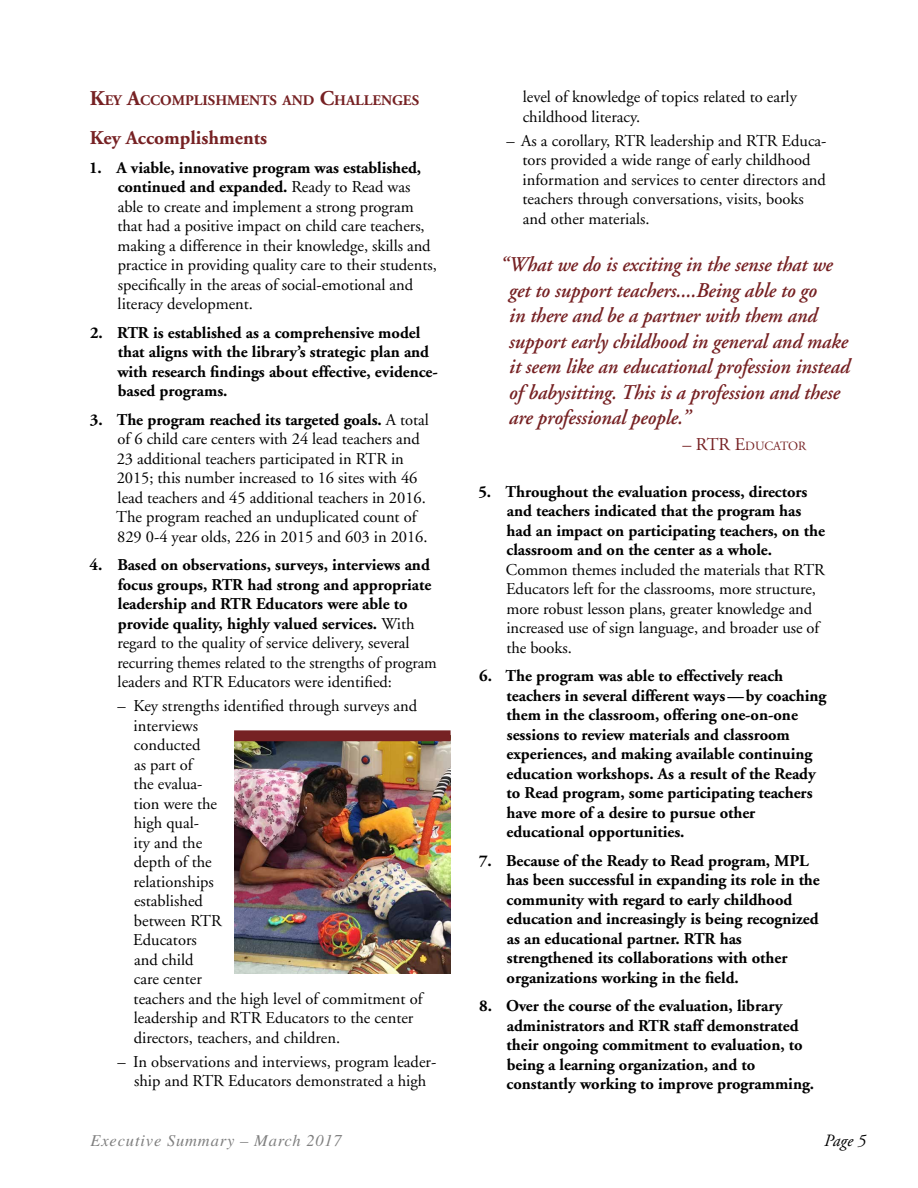
<style>
.page{position:relative;width:918px;height:1188px;background:#fff}
.page>*{position:absolute;margin:0;border:0;box-sizing:border-box;transform-origin:0 0}
.t1{font:italic 600 21px/25.5px "Adobe Garamond";letter-spacing:-.005em;color:#762123;scale:.95 1}
.t2{font:700 19.5px "Adobe Garamond";color:#762123}
.t3{font:italic 17.25px "Adobe Garamond Pro";color:#000}
.t4{font:16.5px/19.5px "Adobe Garamond";letter-spacing:-.005em;color:#000}
.t5{font:700 16.5px/19.5px "Adobe Garamond";letter-spacing:-.005em;color:#000}
.t6{font:italic 16.5px "Times";letter-spacing:.05em;color:#808080}
.t7{font:700 14.7px "Adobe Garamond";color:#762123}
.t8{font:12.6px "Adobe Garamond";color:#762123}
.s1{font-size:21px}
.s2{font-weight:700}
.s3{font-weight:400}
.s4{font-size:18px}
</style>
<div class="page">
<img style="left:234px;top:741px;width:217px;height:232px">
<div style="left:234px;top:730px;width:217px;height:11px;background:#762123"></div>
<p class="t7" style="left:90px;top:93px;width:331px"><span class="s1">K</span>EY <span class="s1">A</span>CCOMPLISHMENTS AND <span class="s1">C</span>HALLENGES</p>
<p class="t2" style="left:90px;top:128px;width:179px">Key Accomplishments</p>
<p class="t4" style="left:117px;top:158px;width:321px;text-indent:-28px"><span class="s2">1. A viable, innovative program was established, continued and expanded.</span> Ready to Read was able to create and implement a strong program that had a positive impact on child care teachers, making a difference in their knowledge, skills and practice in providing quality care to their students, specifically in the areas of social-emotional and literacy development.</p>
<p class="t5" style="left:117px;top:323px;width:322px;text-indent:-27px">2. RTR is established as a comprehensive model that aligns with the library’s strategic plan and with research findings about effective, evidence&shy;based programs.</p>
<p class="t4" style="left:116px;top:410px;width:314px;text-indent:-26px"><span class="s2">3. The program reached its targeted goals.</span> A total of 6 child care centers with 24 lead teachers and 23 additional teachers participated in RTR in 2015; this number increased to 16 sites with 46 lead teachers and 45 additional teachers in 2016.<br>The program reached an unduplicated count of 829 0-4 year olds, 226 in 2015 and 603 in 2016.</p>
<p class="t5" style="left:117px;top:556px;width:321px;text-indent:-28px">4. Based on observations, surveys, interviews and focus groups, RTR had strong and appropriate leadership and RTR Educators were able to provide quality, highly valued services. <span class="s3">With regard to the quality of service delivery, several recurring themes related to the strengths of program leaders and RTR Educators were identified:</span></p>
<p class="t4" style="left:133px;top:697px;width:291px;text-indent:-16px">– Key strengths identified through surveys and interviews<br>conducted<br>as part of<br>the evalua-<br>tion were the<br>high qual-<br>ity and the<br>depth of the<br>relationships<br>established<br>between RTR<br>Educators<br>and child<br>care center<br>teachers and the high level of commitment of leadership and RTR Educators to the center directors, teachers, and children.</p>
<p class="t4" style="left:118px;top:1052px;width:320px;text-align:center">– In observations and interviews, program leader&shy;ship and RTR Educators demonstrated a high</p>
<p class="t6" style="left:91px;top:1132px;width:253px">Executive Summary – March 2017</p>
<p class="t4" style="left:523px;top:88px;width:276px">level of knowledge of topics related to early childhood literacy.</p>
<p class="t4" style="left:523px;top:131px;width:306px;text-indent:-16px">– As a corollary, RTR leadership and RTR Educa&shy;tors provided a wide range of early childhood information and services to center directors and teachers through conversations, visits, books and other materials.</p>
<p class="t1" style="left:508px;top:252px;width:360px;text-indent:-9px">“What we do is exciting in the sense that we get to support teachers....Being able to go<br>in there and be a partner with them and support early childhood in general and make it seem like an educational profession instead of babysitting. This is a profession and these are professional people.”</p>
<p class="t8" style="left:682px;top:440px;width:125px"><span class="s4">– RTR E</span>DUCATOR</p>
<p class="t5" style="left:507px;top:482px;width:320px;text-indent:-28px">5. Throughout the evaluation process, directors and teachers indicated that the program has had an impact on participating teachers, on the classroom and on the center as a whole.</p>
<p class="t4" style="left:506px;top:560px;width:320px">Common themes included the materials that RTR Educators left for the classrooms, more structure, more robust lesson plans, greater knowledge and increased use of sign language, and broader use of the books.</p>
<p class="t5" style="left:507px;top:667px;width:321px;text-indent:-27px">6. The program was able to effectively reach teachers in several different ways—by coaching them in the classroom, offering one-on-one sessions to review materials and classroom experiences, and making available continuing education workshops. As a result of the Ready to Read program, some participating teachers have more of a desire to pursue other educational opportunities.</p>
<p class="t5" style="left:507px;top:851px;width:315px;text-indent:-28px">7. Because of the Ready to Read program, MPL has been successful in expanding its role in the community with regard to early childhood education and increasingly is being recognized as an educational partner. RTR has strengthened its collaborations with other organizations working in the field.</p>
<p class="t5" style="left:507px;top:997px;width:309px;text-indent:-27px">8. Over the course of the evaluation, library administrators and RTR staff demonstrated their ongoing commitment to evaluation, to being a learning organization, and to constantly working to improve programming.</p>
<p class="t3" style="left:824px;top:1130px;width:43px">Page 5</p>
</div>
